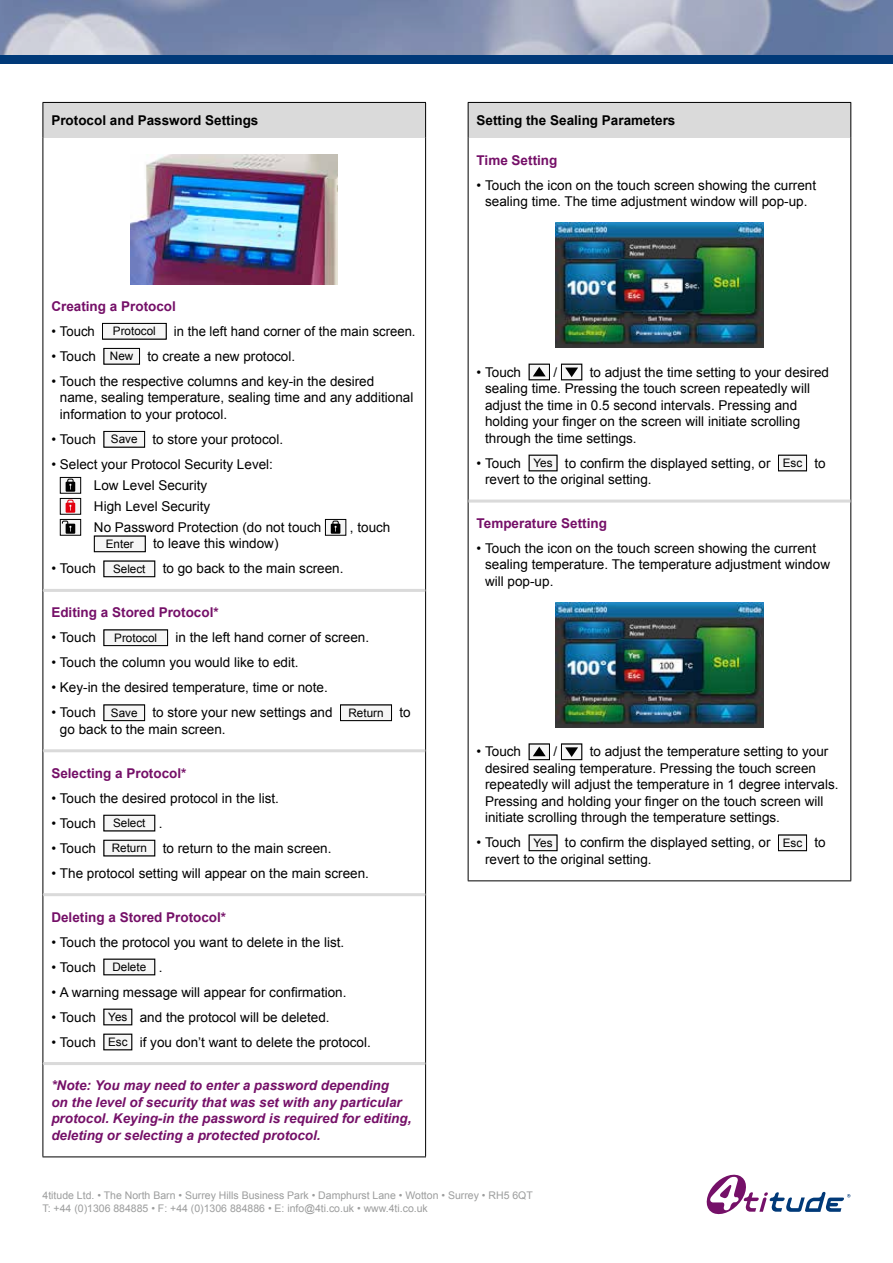
<style>
.page{position:relative;width:893px;height:1263px;background:#fff}
.page>*{position:absolute;margin:0;border:0;box-sizing:border-box;transform-origin:0 0}
.t1{font:13.5px/16.5px "Arial";color:#000}
.t2{font:italic 700 13.5px/16.5px "Arial";color:#751068}
.t3{font:700 13.5px "Arial";color:#751068}
.t4{font:700 13.5px "Arial";color:#000}
.t5{font:11.7px "Arial";color:#000}
.t6{font:10.5px/12.6px "Arial";color:#9c9d9d}
.s1{font-size:11.7px}
.s2{font-size:13.5px}
</style>
<div class="page">
<svg style="left:707px;top:1175px;width:143px;height:39px"></svg>
<img style="left:0;top:0;width:893px;height:55px">
<div style="left:0;top:55px;width:893px;height:9px;background:#003978"></div>
<div style="left:43px;top:102px;width:383px;height:36px;background:#dadada"></div>
<hr style="left:43px;top:102px;width:383px;height:1px;background:#000">
<hr style="left:43px;top:103px;width:1px;height:35px;background:#000">
<hr style="left:425px;top:103px;width:1px;height:35px;background:#000">
<hr style="left:43px;top:138px;width:1px;height:146px;background:#000">
<hr style="left:425px;top:138px;width:1px;height:146px;background:#000">
<hr style="left:43px;top:284px;width:1px;height:306px;background:#000">
<hr style="left:425px;top:284px;width:1px;height:306px;background:#000">
<hr style="left:43px;top:590px;width:1px;height:161px;background:#000">
<hr style="left:425px;top:590px;width:1px;height:161px;background:#000">
<hr style="left:43px;top:751px;width:1px;height:144px;background:#000">
<hr style="left:425px;top:751px;width:1px;height:144px;background:#000">
<hr style="left:43px;top:895px;width:1px;height:168px;background:#000">
<hr style="left:425px;top:895px;width:1px;height:168px;background:#000">
<hr style="left:43px;top:1063px;width:1px;height:93px;background:#000">
<hr style="left:425px;top:1063px;width:1px;height:93px;background:#000">
<hr style="left:43px;top:1156px;width:383px;height:1px;background:#000">
<hr style="left:43px;top:589px;width:382px;height:3px;background:#dadada">
<hr style="left:43px;top:749px;width:382px;height:3px;background:#dadada">
<hr style="left:43px;top:893px;width:382px;height:3px;background:#dadada">
<hr style="left:43px;top:1062px;width:382px;height:3px;background:#dadada">
<img style="left:131px;top:155px;width:207px;height:129px">
<div style="left:102px;top:323px;width:65px;height:17px;border:1px solid #000"></div>
<div style="left:103px;top:348px;width:37px;height:17px;border:1px solid #000"></div>
<div style="left:103px;top:431px;width:42px;height:17px;border:1px solid #000"></div>
<svg style="left:65px;top:482px;width:11px;height:10px"></svg>
<svg style="left:66px;top:479px;width:9px;height:13px"></svg>
<div style="left:60px;top:477px;width:21px;height:17px;border:1px solid #000"></div>
<svg style="left:65px;top:503px;width:11px;height:10px"></svg>
<svg style="left:66px;top:500px;width:9px;height:13px"></svg>
<div style="left:60px;top:498px;width:21px;height:17px;border:1px solid #000"></div>
<svg style="left:62px;top:521px;width:13px;height:13px"></svg>
<div style="left:60px;top:519px;width:21px;height:17px;border:1px solid #000"></div>
<svg style="left:330px;top:524px;width:11px;height:10px"></svg>
<svg style="left:331px;top:521px;width:9px;height:13px"></svg>
<div style="left:325px;top:519px;width:21px;height:17px;border:1px solid #000"></div>
<div style="left:94px;top:536px;width:52px;height:16px;border:1px solid #000"></div>
<div style="left:103px;top:561px;width:52px;height:16px;border:1px solid #000"></div>
<div style="left:103px;top:629px;width:65px;height:17px;border:1px solid #000"></div>
<div style="left:103px;top:704px;width:42px;height:17px;border:1px solid #000"></div>
<div style="left:340px;top:704px;width:52px;height:17px;border:1px solid #000"></div>
<div style="left:103px;top:815px;width:52px;height:16px;border:1px solid #000"></div>
<div style="left:103px;top:840px;width:52px;height:16px;border:1px solid #000"></div>
<div style="left:103px;top:959px;width:52px;height:16px;border:1px solid #000"></div>
<div style="left:103px;top:1009px;width:29px;height:16px;border:1px solid #000"></div>
<div style="left:103px;top:1034px;width:29px;height:16px;border:1px solid #000"></div>
<div style="left:468px;top:102px;width:383px;height:36px;background:#dadada"></div>
<hr style="left:468px;top:102px;width:383px;height:1px;background:#000">
<hr style="left:468px;top:103px;width:1px;height:35px;background:#000">
<hr style="left:850px;top:103px;width:1px;height:35px;background:#000">
<hr style="left:468px;top:138px;width:1px;height:363px;background:#000">
<hr style="left:850px;top:138px;width:1px;height:363px;background:#000">
<hr style="left:468px;top:501px;width:1px;height:379px;background:#000">
<hr style="left:850px;top:501px;width:1px;height:379px;background:#000">
<hr style="left:468px;top:880px;width:383px;height:1px;background:#000">
<hr style="left:468px;top:500px;width:382px;height:3px;background:#dadada">
<img style="left:555px;top:222px;width:208px;height:125px">
<svg style="left:532px;top:366px;width:14px;height:11px"></svg>
<div style="left:529px;top:364px;width:21px;height:16px;border:1px solid #000"></div>
<svg style="left:565px;top:367px;width:14px;height:11px"></svg>
<div style="left:561px;top:364px;width:21px;height:16px;border:1px solid #000"></div>
<div style="left:529px;top:455px;width:28px;height:16px;border:1px solid #000"></div>
<div style="left:778px;top:455px;width:29px;height:16px;border:1px solid #000"></div>
<img style="left:555px;top:602px;width:208px;height:125px">
<svg style="left:532px;top:746px;width:14px;height:11px"></svg>
<div style="left:529px;top:743px;width:21px;height:17px;border:1px solid #000"></div>
<svg style="left:565px;top:747px;width:14px;height:10px"></svg>
<div style="left:561px;top:743px;width:21px;height:17px;border:1px solid #000"></div>
<div style="left:529px;top:834px;width:28px;height:17px;border:1px solid #000"></div>
<div style="left:778px;top:834px;width:29px;height:17px;border:1px solid #000"></div>
<p class="t4" style="left:51px;top:111px;width:209px">Protocol and Password Settings</p>
<p class="t3" style="left:51px;top:297px;width:126px">Creating a Protocol</p>
<p class="t1" style="left:51px;top:323px;width:45px">• Touch</p>
<p class="t5" style="left:113px;top:323px;width:44px">Protocol</p>
<p class="t1" style="left:174px;top:323px;width:243px">in the left hand corner of the main screen.</p>
<p class="t1" style="left:51px;top:348px;width:245px">• Touch <span class="s1">New</span> to create a new protocol.</p>
<p class="t1" style="left:60px;top:373px;width:355px;text-indent:-9px">• Touch the respective columns and key-in the desired name, sealing temperature, sealing time and any additional information to your protocol.</p>
<p class="t1" style="left:51px;top:431px;width:233px">• Touch <span class="s1">Save</span> to store your protocol.</p>
<p class="t1" style="left:94px;top:454px;width:229px;line-height:21px;text-indent:-43px">• Select your Protocol Security Level:<br>Low Level Security<br>High Level Security<br>No Password Protection (do not touch</p>
<p class="t1" style="left:350px;top:519px;width:42px">, touch</p>
<p class="t5" style="left:106px;top:536px;width:29px">Enter</p>
<p class="t1" style="left:153px;top:535px;width:127px">to leave this window)</p>
<p class="t1" style="left:51px;top:560px;width:46px">• Touch</p>
<p class="t5" style="left:113px;top:561px;width:34px">Select</p>
<p class="t1" style="left:163px;top:560px;width:182px">to go back to the main screen.</p>
<p class="t3" style="left:51px;top:603px;width:169px">Editing a Stored Protocol*</p>
<p class="t1" style="left:51px;top:629px;width:46px">• Touch</p>
<p class="t5" style="left:114px;top:630px;width:44px">Protocol</p>
<p class="t1" style="left:175px;top:629px;width:195px">in the left hand corner of screen.</p>
<p class="t1" style="left:51px;top:654px;width:249px">• Touch the column you would like to edit.</p>
<p class="t1" style="left:51px;top:679px;width:278px">• Key-in the desired temperature, time or note.</p>
<p class="t1" style="left:60px;top:704px;width:352px;text-indent:-8px">• Touch <span class="s1">Save</span> to store your new settings and <span class="s1">Return</span> to go back to the main screen.</p>
<p class="t3" style="left:51px;top:764px;width:137px">Selecting a Protocol*</p>
<p class="t1" style="left:51px;top:790px;width:229px">• Touch the desired protocol in the list.</p>
<p class="t1" style="left:51px;top:815px;width:46px">• Touch</p>
<p class="t5" style="left:113px;top:815px;width:51px">Select <span class="s2">.</span></p>
<p class="t1" style="left:51px;top:840px;width:282px">• Touch <span class="s1">Return</span> to return to the main screen.</p>
<p class="t1" style="left:51px;top:865px;width:319px">• The protocol setting will appear on the main screen.</p>
<p class="t3" style="left:51px;top:908px;width:176px">Deleting a Stored Protocol*</p>
<p class="t1" style="left:51px;top:934px;width:294px">• Touch the protocol you want to delete in the list.</p>
<p class="t1" style="left:51px;top:959px;width:113px">• Touch <span class="s1">Delete</span> .</p>
<p class="t1" style="left:51px;top:984px;width:297px">• A warning message will appear for confirmation.</p>
<p class="t1" style="left:51px;top:1009px;width:280px">• Touch <span class="s1">Yes</span> and the protocol will be deleted.</p>
<p class="t1" style="left:51px;top:1034px;width:321px">• Touch <span class="s1">Esc</span> if you don’t want to delete the protocol.</p>
<p class="t2" style="left:51px;top:1078px;width:362px">*Note: You may need to enter a password depending<br>on the level of security that was set with any particular protocol. Keying-in the password is required for editing, deleting or selecting a protected protocol.</p>
<p class="t4" style="left:477px;top:111px;width:200px">Setting the Sealing Parameters</p>
<p class="t3" style="left:477px;top:151px;width:82px">Time Setting</p>
<p class="t1" style="left:477px;top:177px;width:341px;text-align:center">• Touch the icon on the touch screen showing the current sealing time. The time adjustment window will pop-up.</p>
<p class="t1" style="left:477px;top:364px;width:46px">• Touch</p>
<p class="t1" style="left:554px;top:364px;width:5px">/</p>
<p class="t1" style="left:485px;top:364px;width:345px;text-indent:105px">to adjust the time setting to your desired sealing time. Pressing the touch screen repeatedly will adjust the time in 0.5 second intervals. Pressing and holding your finger on the screen will initiate scrolling through the time settings.</p>
<p class="t1" style="left:485px;top:455px;width:342px;text-indent:-9px">• Touch <span class="s1">Yes</span> to confirm the displayed setting, or <span class="s1">Esc</span> to revert to the original setting.</p>
<p class="t3" style="left:477px;top:514px;width:132px">Temperature Setting</p>
<p class="t1" style="left:485px;top:540px;width:346px;text-indent:-9px">• Touch the icon on the touch screen showing the current sealing temperature. The temperature adjustment window will pop-up.</p>
<p class="t1" style="left:477px;top:743px;width:46px">• Touch</p>
<p class="t1" style="left:554px;top:743px;width:5px">/</p>
<p class="t1" style="left:485px;top:743px;width:355px;text-indent:105px">to adjust the temperature setting to your desired sealing temperature. Pressing the touch screen repeatedly will adjust the temperature in 1 degree intervals.<br>Pressing and holding your finger on the touch screen will initiate scrolling through the temperature settings.</p>
<p class="t1" style="left:485px;top:834px;width:342px;text-indent:-9px">• Touch <span class="s1">Yes</span> to confirm the displayed setting, or <span class="s1">Esc</span> to revert to the original setting.</p>
<p class="t6" style="left:43px;top:1189px;width:492px">4titude Ltd. • The North Barn • Surrey Hills Business Park • Damphurst Lane • Wotton • Surrey • RH5 6QT<br>T: +44 (0)1306 884885 • F: +44 (0)1306 884886 • E: info@4ti.co.uk • www.4ti.co.uk</p>
</div>
